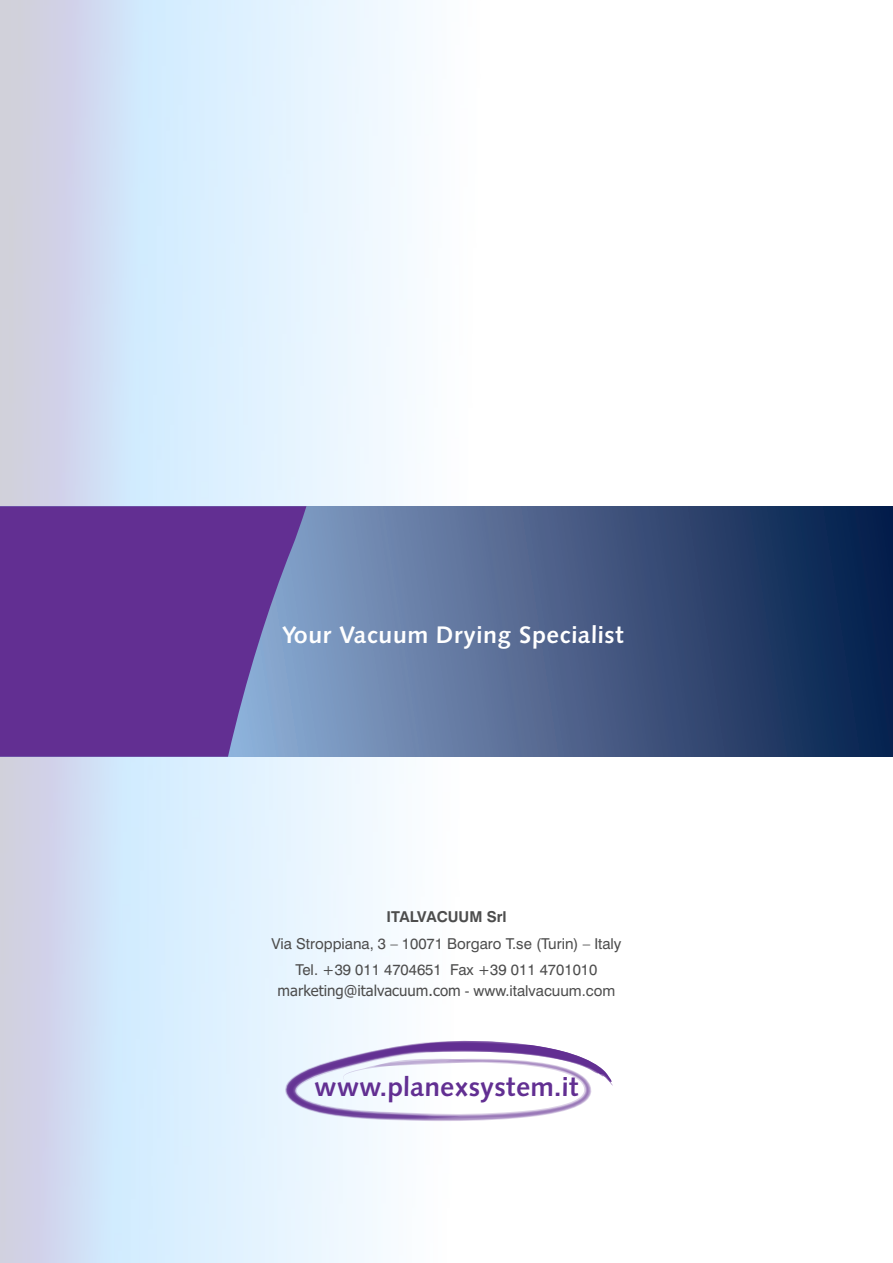
<style>
.page{position:relative;width:893px;height:1263px;background:#fff}
.page>*{position:absolute;margin:0;border:0;box-sizing:border-box;transform-origin:0 0}
.t1{font:27px "Humanist 531 BT Roman A,Bold";color:#622f92}
.t2{font:24px "Humanist 531 BT Roman A,Bold";letter-spacing:.02em;color:#fff}
.t3{font:15px/26.1px "Swiss 721 BT";color:#4d4d4d;text-align:center}
.t4{font:15px "Tahoma";color:#4d4d4d}
.t5{font:700 15px "Swiss 721 BT";color:#4d4d4d}
.s1{font-family:"Swiss 721 BT"}
</style>
<div class="page">
<svg style="left:306px;top:506px;width:587px;height:251px;background:#435a84"></svg>
<svg style="left:0;top:506px;width:306px;height:251px;background:#663f9a"></svg>
<svg style="left:285px;top:1039px;width:328px;height:82px"></svg>
<h2 class="t2" style="left:282px;top:625px;width:344px">Your Vacuum Drying Specialist</h2>
<p class="t5" style="left:386px;top:911px;width:122px">ITALVACUUM Srl</p>
<p class="t3" style="left:271px;top:931px;width:352px">Via Stroppiana, 3 – 10071 Borgaro T.se (Turin) – Italy<br>Tel. +39 011 4704651 Fax +39 011 4701010</p>
<p class="t4" style="left:278px;top:985px;width:339px">marketing@italvacuum.com <span class="s1">- www.italvacuum.com</span></p>
<h1 class="t1" style="left:314px;top:1075px;width:266px">www.planexsystem.it</h1>
</div>
